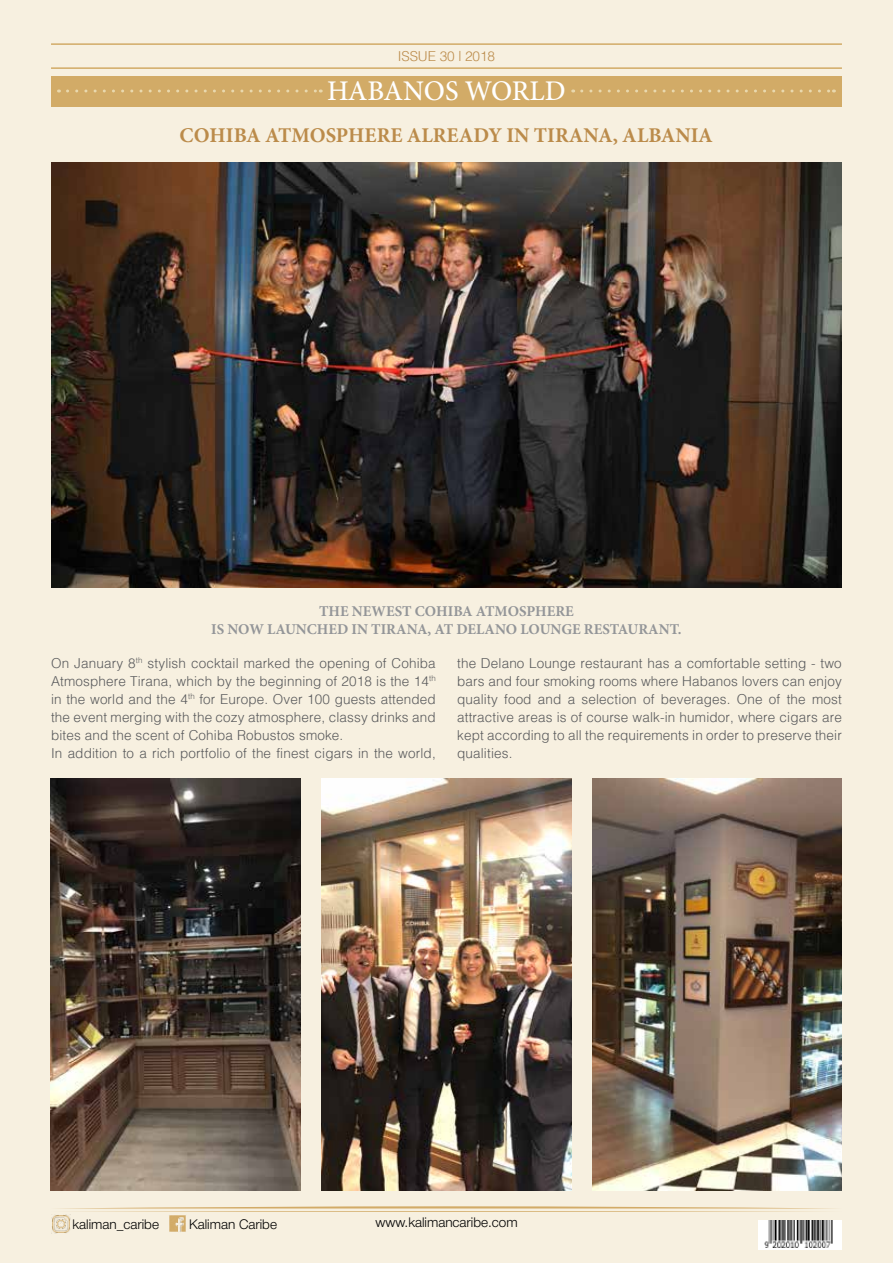
<style>
.page{position:relative;width:893px;height:1263px;background:#f7f0e0}
.page>*{position:absolute;margin:0;border:0;box-sizing:border-box;transform-origin:0 0}
.t1{font:500 28.5px "Minion Pro";letter-spacing:-.005em;color:#fff}
.t2{font:700 21px "Minion Pro";color:#bb8b4a}
.t3{font:300 15px/18px "Helv Cyr";letter-spacing:.01em;color:#58595b}
.t4{font:700 15px/18px "Minion Pro";color:#939598;text-align:center}
.t5{font:300 15px "Helv Cyr";letter-spacing:-.005em;color:#bb8b4a}
.t6{font:13.5px "Helvetica 4 Light";color:#000}
</style>
<div class="page">
<hr style="left:51px;top:43px;width:791px;height:2px;background:#d2ab67">
<hr style="left:51px;top:67px;width:791px;height:2px;background:#d2ab67">
<svg style="left:59px;top:1206px;width:775px;height:6px"></svg>
<div style="left:758px;top:1220px;width:84px;height:30px;background:#fff"></div>
<img style="left:765px;top:1220px;width:67px;height:28px">
<img style="left:169px;top:1215px;width:17px;height:17px">
<img style="left:52px;top:1214px;width:19px;height:19px">
<img style="left:592px;top:779px;width:250px;height:411px">
<img style="left:51px;top:162px;width:791px;height:425px">
<img style="left:51px;top:779px;width:249px;height:411px">
<img style="left:322px;top:779px;width:249px;height:411px">
<div style="left:51px;top:76px;width:791px;height:30px;background:#d2ab67"></div>
<svg style="left:68px;top:89px;width:253px;height:3px"></svg>
<svg style="left:582px;top:89px;width:252px;height:3px"></svg>
<p class="t5" style="left:398px;top:48px;width:99px">ISSUE 30 | 2018</p>
<h1 class="t1" style="left:327px;top:72px;width:240px">HABANOS WORLD</h1>
<h2 class="t2" style="left:180px;top:121px;width:535px">COHIBA ATMOSPHERE ALREADY IN TIRANA, ALBANIA</h2>
<p class="t4" style="left:211px;top:602px;width:472px">THE NEWEST COHIBA ATMOSPHERE<br>IS NOW LAUNCHED IN TIRANA, AT DELANO LOUNGE RESTAURANT.</p>
<p class="t3" style="left:51px;top:654px;width:386px">On January 8<sup>th</sup> stylish cocktail marked the opening of Cohiba Atmosphere Tirana, which by the beginning of 2018 is the 14<sup>th </sup>in the world and the 4<sup>th</sup> for Europe. Over 100 guests attended the event merging with the cozy atmosphere, classy drinks and bites and the scent of Cohiba Robustos smoke.<br>In addition to a rich portfolio of the finest cigars in the world,</p>
<p class="t3" style="left:457px;top:654px;width:386px;text-align:justify">the Delano Lounge restaurant has a comfortable setting - two bars and four smoking rooms where Habanos lovers can enjoy quality food and a selection of beverages. One of the most attractive areas is of course walk-in humidor, where cigars are kept according to all the requirements in order to preserve their qualities.</p>
<p class="t6" style="left:72px;top:1216px;width:88px">kaliman_caribe</p>
<p class="t6" style="left:189px;top:1216px;width:90px">Kaliman Caribe</p>
<p class="t6" style="left:375px;top:1215px;width:144px">www.kalimancaribe.com</p>
</div>
